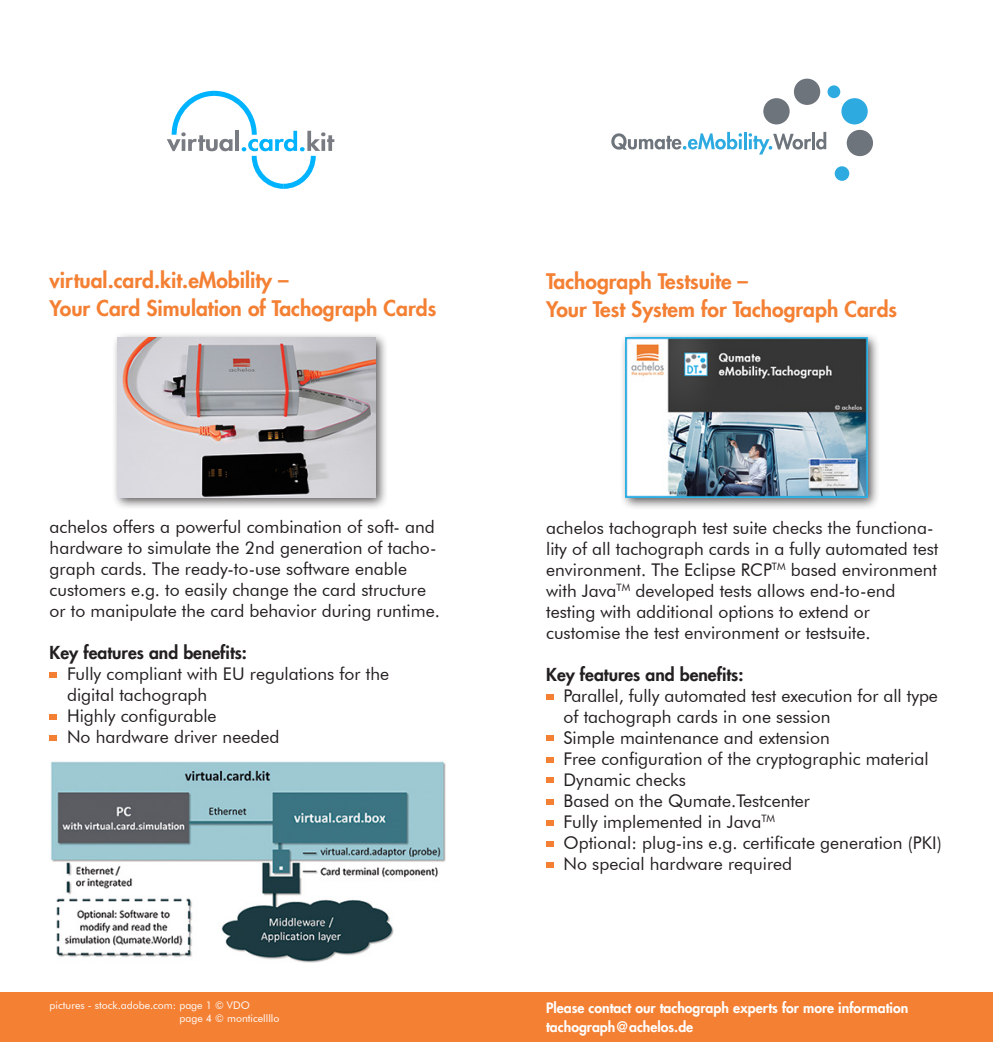
<style>
.page{position:relative;width:993px;height:1042px;background:#fff}
.page>*{position:absolute;margin:0;border:0;box-sizing:border-box;transform-origin:0 0}
.t1{font:800 21px/28px "Futura LT";color:#f48034}
.t2{font:17.5px/21px "Futura BT";color:#231f20}
.t3{font:800 17.5px "Futura LT";color:#231f20}
.t4{font:800 14px "Futura LT";color:#fff}
.t5{font:10.5px/12.6px "Futura BT";color:#fff}
</style>
<div class="page">
<img style="left:50px;top:761px;width:395px;height:202px">
<div style="left:50px;top:672px;width:7px;height:6px;background:#f48034"></div>
<div style="left:50px;top:714px;width:7px;height:6px;background:#f48034"></div>
<div style="left:50px;top:735px;width:7px;height:6px;background:#f48034"></div>
<div style="left:112px;top:332px;width:276px;height:178px;background:#231f20;opacity:.75"></div>
<img style="left:118px;top:338px;width:257px;height:160px">
<div style="left:546px;top:693px;width:7px;height:6px;background:#f48034"></div>
<div style="left:546px;top:735px;width:7px;height:6px;background:#f48034"></div>
<svg style="left:546px;top:757px;width:7px;height:5px"></svg>
<svg style="left:611px;top:132px;width:130px;height:18px"></svg>
<hr style="left:743px;top:132px;width:3px;height:17px;background:#2dabe1">
<svg style="left:748px;top:132px;width:78px;height:23px"></svg>
<div style="left:834px;top:166px;width:15px;height:15px;background:#2dabe1;border-radius:50%"></div>
<div style="left:827px;top:85px;width:13px;height:13px;background:#2dabe1;border-radius:50%"></div>
<div style="left:841px;top:98px;width:26px;height:26px;background:#2dabe1;border-radius:50%"></div>
<div style="left:846px;top:130px;width:26px;height:26px;background:#6e747c;border-radius:50%"></div>
<div style="left:763px;top:98px;width:26px;height:26px;background:#6e747c;border-radius:50%"></div>
<div style="left:793px;top:79px;width:27px;height:26px;background:#6e747c;border-radius:50%"></div>
<svg style="left:167px;top:91px;width:167px;height:98px"></svg>
<div style="left:0;top:992px;width:992px;height:50px;background:#f48034"></div>
<div style="left:619px;top:331px;width:261px;height:180px;background:#231f20;opacity:.75"></div>
<img style="left:625px;top:337px;width:242px;height:160px">
<div style="left:546px;top:777px;width:7px;height:6px;background:#f48034"></div>
<svg style="left:546px;top:799px;width:7px;height:5px"></svg>
<div style="left:546px;top:820px;width:7px;height:6px;background:#f48034"></div>
<div style="left:546px;top:841px;width:7px;height:6px;background:#f48034"></div>
<svg style="left:546px;top:862px;width:7px;height:5px"></svg>
<p class="t1" style="left:50px;top:266px;width:388px">virtual.card.kit.eMobility –<br>Your Card Simulation of Tachograph Cards</p>
<p class="t2" style="left:50px;top:516px;width:391px">achelos offers a powerful combination of soft- and hardware to simulate the 2nd generation of tacho&shy;graph cards. The ready-to-use software enable customers e.g. to easily change the card structure or to manipulate the card behavior during runtime.</p>
<p class="t3" style="left:50px;top:641px;width:199px">Key features and benefits:</p>
<p class="t2" style="left:67px;top:663px;width:323px">Fully compliant with EU regulations for the digital tachograph</p>
<p class="t2" style="left:67px;top:705px;width:151px">Highly configurable</p>
<p class="t2" style="left:67px;top:726px;width:214px">No hardware driver needed</p>
<p class="t5" style="left:179px;top:999px;width:101px;text-indent:-130px">pictures - stock.adobe.com: page 1 © VDO<br>page 4 © monticellllo</p>
<p class="t1" style="left:546px;top:266px;width:352px">Tachograph Testsuite –<br>Your Test System for Tachograph Cards</p>
<p class="t2" style="left:546px;top:517px;width:393px">achelos tachograph test suite checks the functiona&shy;lity of all tachograph cards in a fully automated test environment. The Eclipse RCP<sup>TM</sup> based environment with Java<sup>TM</sup> developed tests allows end-to-end testing with additional options to extend or customise the test environment or testsuite.</p>
<p class="t3" style="left:546px;top:662px;width:199px">Key features and benefits:</p>
<p class="t2" style="left:563px;top:685px;width:376px">Parallel, fully automated test execution for all type of tachograph cards in one session</p>
<p class="t2" style="left:563px;top:727px;width:268px">Simple maintenance and extension</p>
<p class="t2" style="left:563px;top:748px;width:366px">Free configuration of the cryptographic material</p>
<p class="t2" style="left:563px;top:769px;width:124px">Dynamic checks</p>
<p class="t2" style="left:563px;top:790px;width:248px">Based on the Qumate.Testcenter</p>
<p class="t2" style="left:563px;top:811px;width:213px">Fully implemented in Java<sup>TM</sup></p>
<p class="t2" style="left:563px;top:832px;width:379px">Optional: plug-ins e.g. certificate generation (PKI)</p>
<p class="t2" style="left:563px;top:853px;width:230px">No special hardware required</p>
<p class="t4" style="left:546px;top:998px;width:363px">Please contact our tachograph experts for more information</p>
<p class="t4" style="left:546px;top:1017px;width:149px">tachograph@achelos.de</p>
</div>
